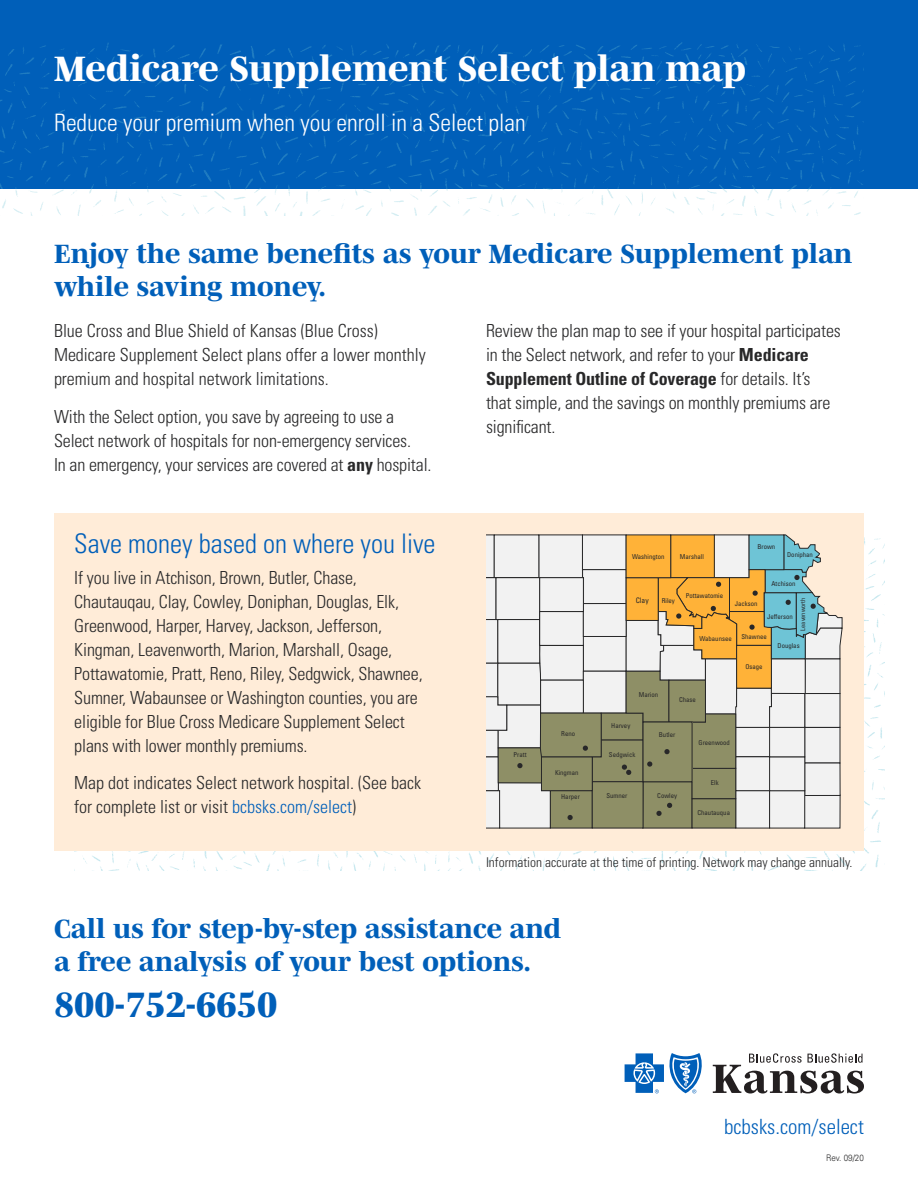
<style>
.page{position:relative;width:918px;height:1188px;background:#fff}
.page>*{position:absolute;margin:0;border:0;box-sizing:border-box;transform-origin:0 0}
.Primary_headline{font:800 36px "Mencken Std";color:#fff}
.Sub-headline{font:800 36px "Mencken Std";color:#005fb9}
.Sub-headline-2{font:800 27px/33px "Mencken Std";color:#005fb9}
.Sub-headline-3{font:300 condensed 27px "Univers LT Std";color:#005fb9}
.Secondary_headline{font:300 condensed 24px "Univers LT Std";color:#fff}
.t1{font:300 condensed 21px "Univers LT Std";color:#005fb9}
.Body_copy{font:300 condensed 18px/24px "Univers LT Std";letter-spacing:-.005em;color:#282829}
.Body_copy-2{font:300 condensed 13.5px "Univers LT Std";color:#282829}
.t2{font:300 9px "Univers LT Std";letter-spacing:-.01em;color:#282829;scale:.9 1}
.t3{font:condensed 7.5px "Univers LT Std";color:#282829}
.t4{font:condensed 6.75px "Univers LT Std";color:#282829}
.t5{font:condensed 6.3px "Univers LT Std";color:#282829}
.s1{font-weight:700}
.s2{color:#005fb9}
</style>
<div class="page">
<svg style="left:625px;top:1053px;width:77px;height:40px"></svg>
<svg style="left:713px;top:1053px;width:151px;height:41px"></svg>
<img style="left:74px;top:537px;width:810px;height:334px">
<div style="left:54px;top:513px;width:810px;height:337px;background:#ffecd8"></div>
<div style="left:0;top:0;width:918px;height:189px;background:#005fb9"></div>
<img style="left:0;top:42px;width:864px;height:174px">
<svg style="left:486px;top:534px;width:357px;height:294px;background:#c7c2aa"></svg>
<p class="Primary_headline" style="left:54px;top:48px;width:693px">Medicare Supplement Select plan map</p>
<p class="Secondary_headline" style="left:54px;top:108px;width:473px">Reduce your premium when you enroll in a Select plan</p>
<p class="Sub-headline-2" style="left:54px;top:237px;width:800px">Enjoy the same benefits as your Medicare Supplement plan while saving money.</p>
<p class="Body_copy" style="left:54px;top:319px;width:373px">Blue Cross and Blue Shield of Kansas (Blue Cross)<br>Medicare Supplement Select plans offer a lower monthly premium and hospital network limitations.</p>
<p class="Body_copy" style="left:54px;top:404px;width:379px">With the Select option, you save by agreeing to use a<br>Select network of hospitals for non-emergency services.<br>In an emergency, your services are covered at <span class="s1">any</span> hospital.</p>
<p class="Sub-headline-3" style="left:74px;top:527px;width:363px">Save money based on where you live</p>
<p class="Body_copy" style="left:74px;top:565px;width:350px">If you live in Atchison, Brown, Butler, Chase, Chautauqau, Clay, Cowley, Doniphan, Douglas, Elk, Greenwood, Harper, Harvey, Jackson, Jefferson, Kingman, Leavenworth, Marion, Marshall, Osage, Pottawatomie, Pratt, Reno, Riley, Sedgwick, Shawnee, Sumner, Wabaunsee or Washington counties, you are eligible for Blue Cross Medicare Supplement Select plans with lower monthly premiums.</p>
<p class="Body_copy" style="left:74px;top:771px;width:348px">Map dot indicates Select network hospital. (See back for complete list or visit <span class="s2">bcbsks.com/select</span>)</p>
<p class="Body_copy" style="left:486px;top:319px;width:356px">Review the plan map to see if your hospital participates in the Select network, and refer to your <span class="s1">Medicare Supplement Outline of Coverage</span> for details. It’s<br>that simple, and the savings on monthly premiums are significant.</p>
<p class="t4" style="left:757px;top:542px;width:19px">Brown</p>
<p class="t4" style="left:787px;top:550px;width:27px">Doniphan</p>
<p class="t4" style="left:771px;top:580px;width:25px">Atchison</p>
<p class="t4" style="left:767px;top:612px;width:27px">Jefferson</p>
<p class="t4" style="left:632px;top:552px;width:34px">Washington</p>
<p class="t4" style="left:680px;top:552px;width:25px">Marshall</p>
<p class="t4" style="left:686px;top:591px;width:39px">Pottawatomie</p>
<p class="t3" style="left:636px;top:596px;width:15px">Clay</p>
<p class="t4" style="left:662px;top:597px;width:15px">Riley</p>
<p class="t5" style="left:799px;top:631px;width:34px;rotate:-90deg">Leavenworth</p>
<p class="t4" style="left:735px;top:599px;width:24px">Jackson</p>
<p class="t4" style="left:741px;top:632px;width:27px">Shawnee</p>
<p class="t4" style="left:699px;top:635px;width:34px">Wabaunsee</p>
<p class="t4" style="left:513px;top:750px;width:15px">Pratt</p>
<p class="t4" style="left:561px;top:730px;width:15px">Reno</p>
<p class="t4" style="left:555px;top:768px;width:25px">Kingman</p>
<p class="t4" style="left:561px;top:792px;width:20px">Harper</p>
<p class="t4" style="left:639px;top:690px;width:21px">Marion</p>
<p class="t4" style="left:679px;top:696px;width:18px">Chase</p>
<p class="t4" style="left:611px;top:721px;width:21px">Harvey</p>
<p class="t4" style="left:609px;top:750px;width:28px">Sedgwick</p>
<p class="t4" style="left:659px;top:730px;width:18px">Butler</p>
<p class="t4" style="left:607px;top:792px;width:22px">Sumner</p>
<p class="t4" style="left:657px;top:792px;width:21px">Cowley</p>
<p class="t4" style="left:699px;top:738px;width:33px">Greenwood</p>
<p class="t4" style="left:711px;top:778px;width:9px">Elk</p>
<p class="t4" style="left:698px;top:808px;width:34px">Chautauqua</p>
<p class="t4" style="left:745px;top:663px;width:19px">Osage</p>
<p class="t4" style="left:778px;top:642px;width:24px">Douglas</p>
<p class="Body_copy-2" style="left:486px;top:854px;width:368px">Information accurate at the time of printing. Network may change annually.</p>
<p class="Sub-headline-2" style="left:54px;top:912px;width:509px">Call us for step-by-step assistance and a free analysis of your best options.</p>
<p class="Sub-headline" style="left:54px;top:985px;width:225px">800-752-6650</p>
<p class="t1" style="left:724px;top:1114px;width:141px">bcbsks.com/select</p>
<p class="t2" style="left:826px;top:1152px;width:43px">Rev. 09/20</p>
</div>
